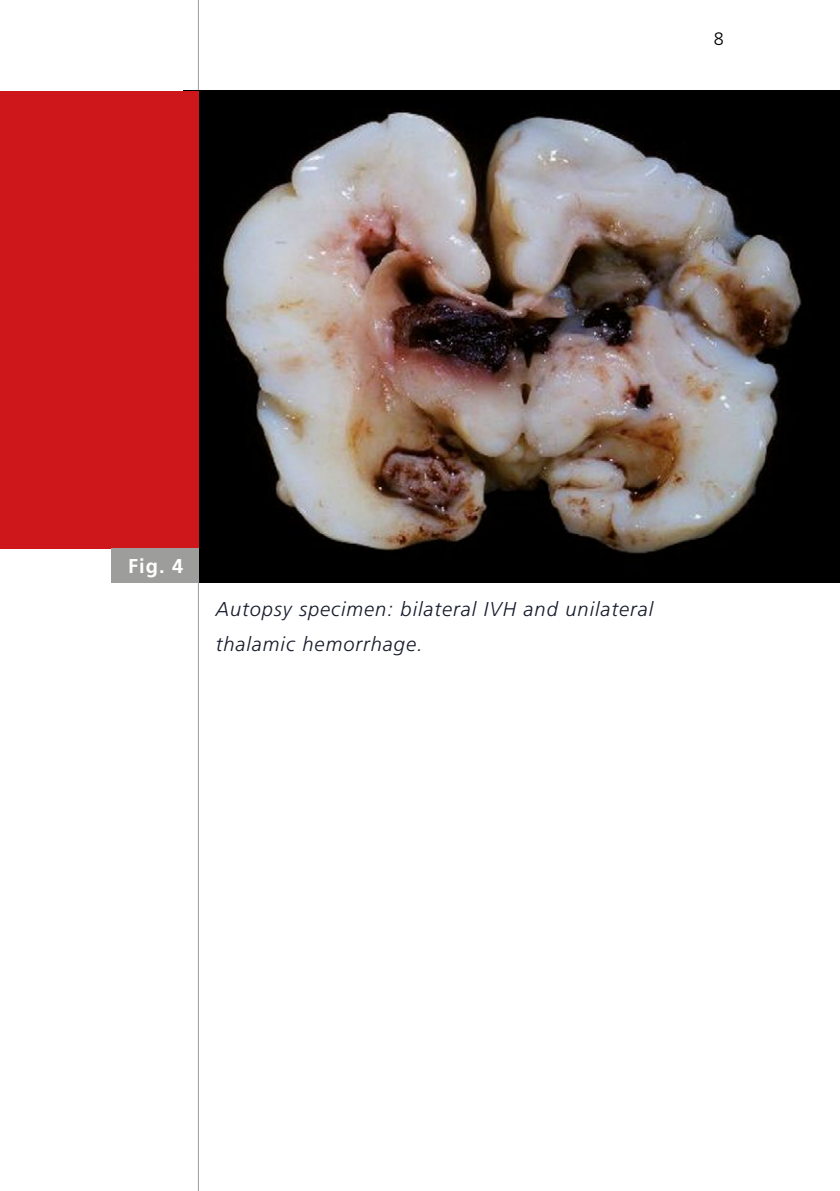
<style>
.page{position:relative;width:840px;height:1191px;background:#fff}
.page>*{position:absolute;margin:0;border:0;box-sizing:border-box;transform-origin:0 0}
.t1{font:italic 300 20px/34px "Frutiger LT Std";letter-spacing:.05em;color:#161b2b}
.t2{font:700 20px "Frutiger LT Std";color:#fff}
.t3{font:300 18px "Frutiger LT Std";color:#000}
</style>
<div class="page">
<hr style="left:198px;top:0;width:1px;height:1191px;background:#9d9d9c">
<img style="left:198px;top:91px;width:641px;height:491px">
<div style="left:0;top:91px;width:198px;height:457px;background:#cd171a"></div>
<div style="left:111px;top:548px;width:87px;height:34px;background:#9d9d9c"></div>
<p class="t3" style="left:713px;top:28px;width:12px">8</p>
<p class="t2" style="left:128px;top:554px;width:57px">Fig. 4</p>
<p class="t1" style="left:215px;top:593px;width:439px">Autopsy specimen: bilateral IVH and unilateral thalamic hemorrhage.</p>
</div>
